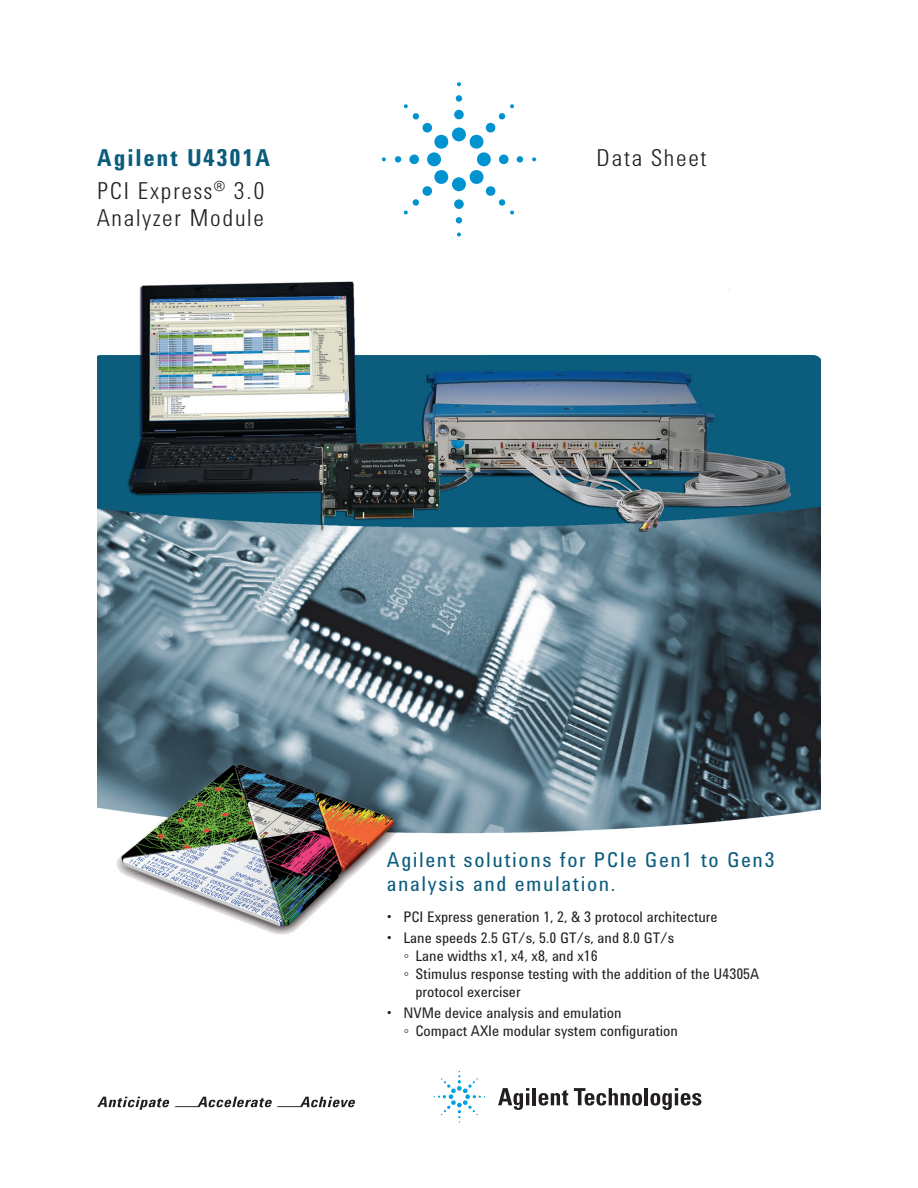
<style>
.page{position:relative;width:918px;height:1188px;background:#fff}
.page>*{position:absolute;margin:0;border:0;box-sizing:border-box;transform-origin:0 0}
.t1{font:700 24px/33.8px "Agilent Condensed CFF";letter-spacing:.075em;color:#0a5c7d}
.t2{font:300 24px "Agilent Condensed CFF";letter-spacing:.075em;color:#231f20}
.t3{font:21px/24px "Agilent Condensed CFF";letter-spacing:.075em;color:#0a5c7d}
.t4{font:15px/18px "Agilent Condensed CFF";color:#231f20}
.s1{font-weight:300;color:#231f20}
</style>
<div class="page">
<svg style="left:498px;top:1088px;width:31px;height:22px"></svg>
<hr style="left:533px;top:1088px;width:3px;height:17px;background:#231f20">
<svg style="left:539px;top:1090px;width:29px;height:16px"></svg>
<svg style="left:574px;top:1088px;width:68px;height:18px"></svg>
<hr style="left:645px;top:1088px;width:3px;height:17px;background:#231f20">
<svg style="left:651px;top:1088px;width:50px;height:22px"></svg>
<svg style="left:434px;top:1071px;width:51px;height:52px"></svg>
<img style="left:97px;top:281px;width:724px;height:654px">
<div style="left:452px;top:127px;width:14px;height:14px;background:#0093d0;border-radius:50%"></div>
<div style="left:454px;top:110px;width:10px;height:9px;background:#0093d0;border-radius:50%"></div>
<div style="left:456px;top:95px;width:6px;height:7px;background:#0093d0;border-radius:50%"></div>
<svg style="left:457px;top:82px;width:4px;height:4px"></svg>
<div style="left:477px;top:152px;width:14px;height:14px;background:#0093d0;border-radius:50%"></div>
<div style="left:499px;top:155px;width:10px;height:9px;background:#0093d0;border-radius:50%"></div>
<div style="left:517px;top:156px;width:6px;height:7px;background:#0093d0;border-radius:50%"></div>
<svg style="left:532px;top:157px;width:4px;height:4px"></svg>
<div style="left:452px;top:177px;width:14px;height:14px;background:#0093d0;border-radius:50%"></div>
<div style="left:454px;top:199px;width:10px;height:10px;background:#0093d0;border-radius:50%"></div>
<svg style="left:456px;top:217px;width:6px;height:6px"></svg>
<svg style="left:457px;top:232px;width:4px;height:4px"></svg>
<div style="left:427px;top:152px;width:14px;height:14px;background:#0093d0;border-radius:50%"></div>
<div style="left:409px;top:155px;width:10px;height:9px;background:#0093d0;border-radius:50%"></div>
<div style="left:395px;top:156px;width:6px;height:7px;background:#0093d0;border-radius:50%"></div>
<svg style="left:382px;top:157px;width:4px;height:4px"></svg>
<svg style="left:469px;top:104px;width:45px;height:45px"></svg>
<svg style="left:469px;top:170px;width:45px;height:45px"></svg>
<svg style="left:404px;top:170px;width:45px;height:45px"></svg>
<svg style="left:404px;top:104px;width:45px;height:45px"></svg>
<svg style="left:97px;top:1097px;width:258px;height:13px"></svg>
<h1 class="t1" style="left:97px;top:140px;width:174px">Agilent U4301A<br><span class="s1">PCI Express</span><sup>®</sup> <span class="s1">3.0</span></h1>
<h1 class="t2" style="left:97px;top:200px;width:168px">Analyzer Module</h1>
<h1 class="t2" style="left:597px;top:139px;width:111px">Data Sheet</h1>
<h2 class="t3" style="left:387px;top:847px;width:389px">Agilent solutions for PCIe Gen1 to Gen3 analysis and emulation.</h2>
<p class="t4" style="left:387px;top:907px;width:332px">• PCI Express generation 1, 2, &amp; 3 protocol architecture</p>
<p class="t4" style="left:387px;top:928px;width:289px">• Lane speeds 2.5 GT/s, 5.0 GT/s, and 8.0 GT/s</p>
<p class="t4" style="left:404px;top:946px;width:195px">◦ Lane widths x1, x4, x8, and x16</p>
<p class="t4" style="left:404px;top:964px;width:357px">◦ Stimulus response testing with the addition of the U4305A</p>
<p class="t4" style="left:415px;top:982px;width:107px">protocol exerciser</p>
<p class="t4" style="left:404px;top:1003px;width:275px;text-indent:-17px">• NVMe device analysis and emulation<br>◦ Compact AXIe modular system configuration</p>
</div>
